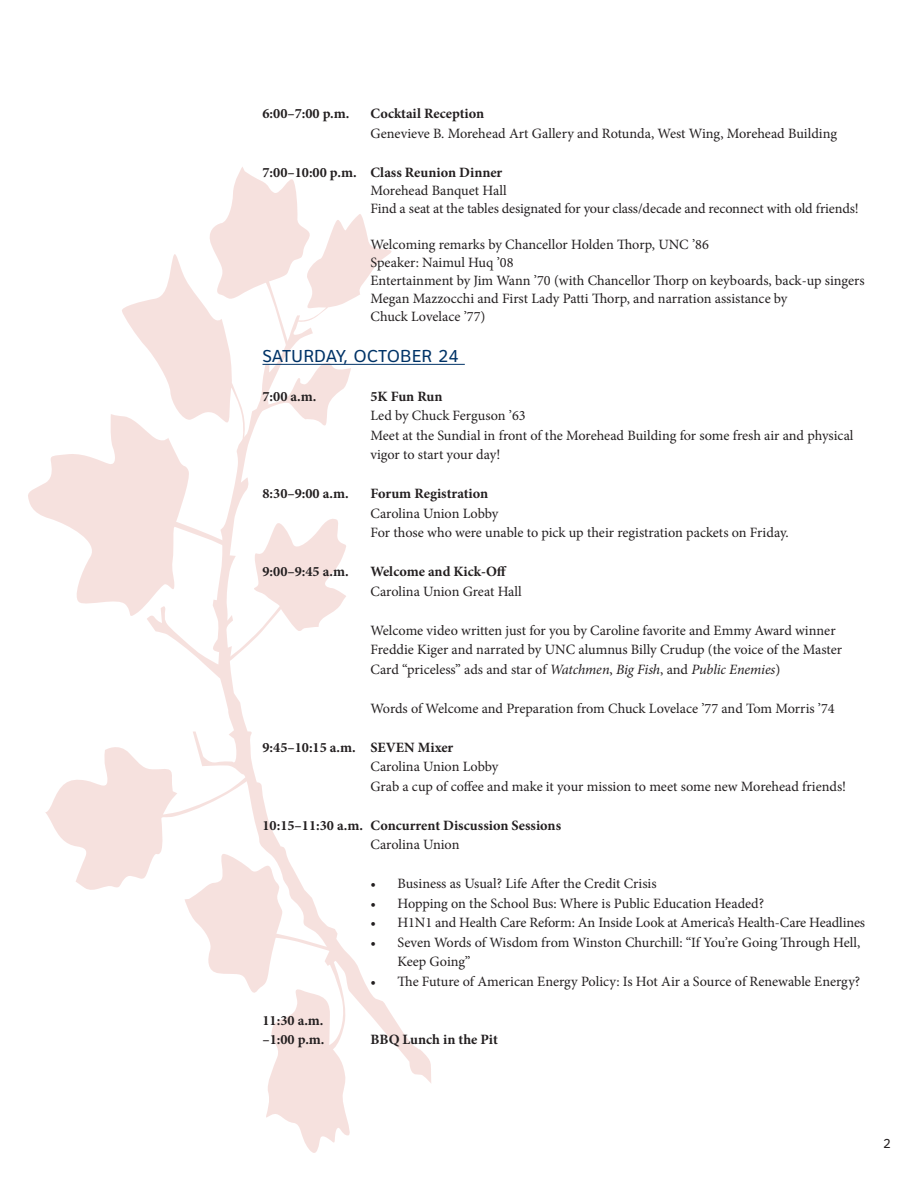
<style>
.page{position:relative;width:918px;height:1188px;background:#fff}
.page>*{position:absolute;margin:0;border:0;box-sizing:border-box;transform-origin:0 0}
.headers{font:18px "Clearview ATT";color:#003367}
.t1{font:14.25px/19.5px "Minion Pro";letter-spacing:-.005em;color:#231f20}
.t2{font:700 14.25px "Minion Pro";color:#231f20}
.t3{font:13.5px "Clearview ATT";color:#231f20}
.s1{font-style:italic}
</style>
<div class="page">
<svg style="left:193px;top:363px;width:238px;height:720px"></svg>
<svg style="left:45px;top:742px;width:309px;height:411px"></svg>
<svg style="left:28px;top:167px;width:369px;height:494px"></svg>
<hr style="left:262px;top:364px;width:203px;height:1px;background:#003367">
<p class="t2" style="left:262px;top:104px;width:89px">6:00–7:00 p.m.</p>
<p class="t2" style="left:371px;top:104px;width:115px">Cocktail Reception</p>
<p class="t1" style="left:371px;top:124px;width:468px">Genevieve B. Morehead Art Gallery and Rotunda, West Wing, Morehead Building</p>
<p class="t2" style="left:262px;top:162px;width:241px">7:00–10:00 p.m. Class Reunion Dinner</p>
<p class="t1" style="left:371px;top:181px;width:138px">Morehead Banquet Hall</p>
<p class="t1" style="left:371px;top:199px;width:490px">Find a seat at the tables designated for your class/decade and reconnect with old friends!</p>
<p class="t1" style="left:371px;top:235px;width:340px">Welcoming remarks by Chancellor Holden Thorp, UNC ’86</p>
<p class="t1" style="left:371px;top:253px;width:145px">Speaker: Naimul Huq ’08</p>
<p class="t1" style="left:371px;top:271px;width:496px;line-height:18px">Entertainment by Jim Wann ’70 (with Chancellor Thorp on keyboards, back-up singers<br>Megan Mazzocchi and First Lady Patti Thorp, and narration assistance by<br>Chuck Lovelace ’77)</p>
<p class="headers" style="left:262px;top:346px;width:198px">SATURDAY, OCTOBER 24</p>
<p class="t2" style="left:262px;top:386px;width:55px">7:00 a.m.</p>
<p class="t2" style="left:371px;top:386px;width:73px">5K Fun Run</p>
<p class="t1" style="left:370px;top:406px;width:157px">Led by Chuck Ferguson ’63</p>
<p class="t1" style="left:371px;top:426px;width:485px">Meet at the Sundial in front of the Morehead Building for some fresh air and physical vigor to start your day!</p>
<p class="t2" style="left:262px;top:484px;width:88px">8:30–9:00 a.m.</p>
<p class="t2" style="left:371px;top:484px;width:119px">Forum Registration</p>
<p class="t1" style="left:370px;top:504px;width:129px">Carolina Union Lobby</p>
<p class="t1" style="left:371px;top:523px;width:420px">For those who were unable to pick up their registration packets on Friday.</p>
<p class="t2" style="left:262px;top:562px;width:88px">9:00–9:45 a.m.</p>
<p class="t2" style="left:371px;top:562px;width:138px">Welcome and Kick-Off</p>
<p class="t1" style="left:371px;top:582px;width:153px">Carolina Union Great Hall</p>
<p class="t1" style="left:371px;top:621px;width:473px">Welcome video written just for you by Caroline favorite and Emmy Award winner<br>Freddie Kiger and narrated by UNC alumnus Billy Crudup (the voice of the Master<br>Card “priceless” ads and star of <span class="s1">Watchmen</span>, <span class="s1">Big Fish</span>, and <span class="s1">Public Enemies</span>)</p>
<p class="t1" style="left:371px;top:699px;width:466px">Words of Welcome and Preparation from Chuck Lovelace ’77 and Tom Morris ’74</p>
<p class="t2" style="left:263px;top:737px;width:192px">9:45–10:15 a.m. SEVEN Mixer</p>
<p class="t1" style="left:371px;top:757px;width:129px">Carolina Union Lobby</p>
<p class="t1" style="left:371px;top:777px;width:477px">Grab a cup of coffee and make it your mission to meet some new Morehead friends!</p>
<p class="t2" style="left:263px;top:815px;width:300px">10:15–11:30 a.m. Concurrent Discussion Sessions</p>
<p class="t1" style="left:371px;top:835px;width:91px">Carolina Union</p>
<p class="t1" style="left:371px;top:874px;width:288px">• Business as Usual? Life After the Credit Crisis</p>
<p class="t1" style="left:371px;top:894px;width:395px">• Hopping on the School Bus: Where is Public Education Headed?</p>
<p class="t1" style="left:371px;top:913px;width:496px">• H1N1 and Health Care Reform: An Inside Look at America’s Health-Care Headlines</p>
<p class="t1" style="left:398px;top:933px;width:464px;text-indent:-27px">• Seven Words of Wisdom from Winston Churchill: “If You’re Going Through Hell,<br>Keep Going”</p>
<p class="t1" style="left:371px;top:972px;width:491px">• The Future of American Energy Policy: Is Hot Air a Source of Renewable Energy?</p>
<p class="t2" style="left:263px;top:1010px;width:63px">11:30 a.m.</p>
<p class="t2" style="left:263px;top:1030px;width:64px">–1:00 p.m.</p>
<p class="t2" style="left:371px;top:1030px;width:129px">BBQ Lunch in the Pit</p>
<p class="t3" style="left:883px;top:1136px;width:9px">2</p>
</div>
